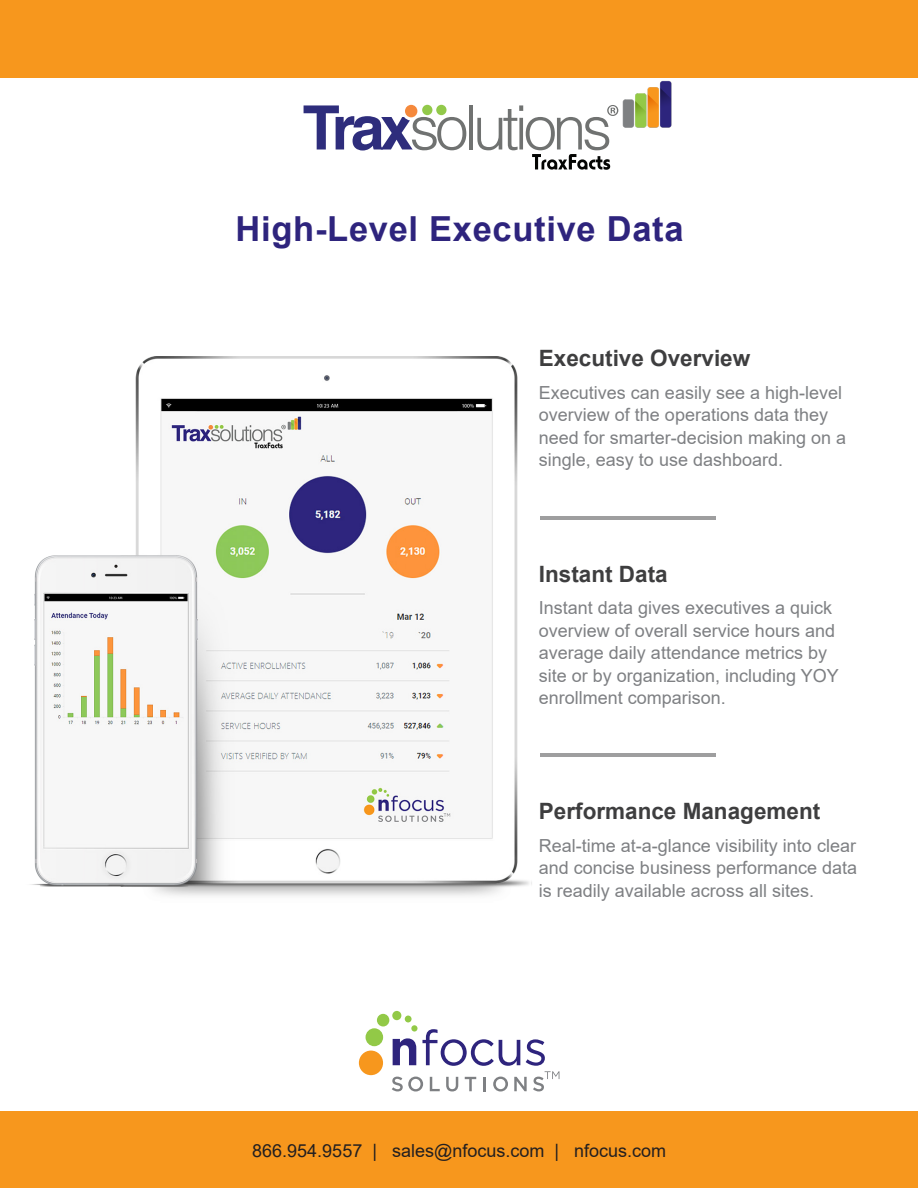
<style>
.page{position:relative;width:918px;height:1188px;background:#fff}
.page>*{position:absolute;margin:0;border:0;box-sizing:border-box;transform-origin:0 0}
.t1{font:700 34.5px "Arial";letter-spacing:.02em;color:#2e247d}
.t2{font:700 22.5px "Arial";color:#3e3e3f}
.t3{font:18px/22.5px "Arial";color:#7e8083}
.t4{font:18px "Arial";color:#231f20}
</style>
<div class="page">
<div style="left:0;top:1111px;width:918px;height:77px;background:#f7971d"></div>
<div style="left:0;top:0;width:918px;height:78px;background:#f7971d"></div>
<svg style="left:304px;top:105px;width:162px;height:46px"></svg>
<hr style="left:469px;top:105px;width:4px;height:44px;background:#707271">
<svg style="left:477px;top:105px;width:141px;height:65px"></svg>
<img style="left:622px;top:80px;width:50px;height:48px">
<img style="left:30px;top:356px;width:502px;height:540px">
<hr style="left:540px;top:516px;width:175px;height:3px;background:#3e3e3f">
<hr style="left:540px;top:753px;width:175px;height:3px;background:#3e3e3f">
<div style="left:366px;top:1028px;width:17px;height:18px;background:#92c947;border-radius:50%"></div>
<div style="left:377px;top:1014px;width:12px;height:12px;background:#92c947;border-radius:50%"></div>
<div style="left:359px;top:1051px;width:24px;height:24px;background:#f7971d;border-radius:50%"></div>
<div style="left:411px;top:1025px;width:7px;height:7px;background:#92c947;border-radius:50%"></div>
<div style="left:392px;top:1011px;width:9px;height:9px;background:#92c947;border-radius:50%"></div>
<div style="left:405px;top:1016px;width:7px;height:6px;background:#92c947;border-radius:50%"></div>
<svg style="left:392px;top:1029px;width:167px;height:63px"></svg>
<p class="t1" style="left:236px;top:204px;width:449px">High-Level Executive Data</p>
<p class="t2" style="left:539px;top:343px;width:213px">Executive Overview</p>
<p class="t3" style="left:539px;top:381px;width:309px">Executives can easily see a high-level overview of the operations data they need for smarter-decision making on a single, easy to use dashboard.</p>
<p class="t2" style="left:539px;top:558px;width:130px">Instant Data</p>
<p class="t3" style="left:539px;top:596px;width:301px">Instant data gives executives a quick overview of overall service hours and average daily attendance metrics by site or by organization, including YOY enrollment comparison.</p>
<p class="t2" style="left:539px;top:796px;width:283px">Performance Management</p>
<p class="t3" style="left:539px;top:834px;width:320px;text-align:justify">Real-time at-a-glance visibility into clear and concise business performance data is readily available across all sites.</p>
<p class="t4" style="left:252px;top:1139px;width:415px">866.954.9557 | sales@nfocus.com | nfocus.com</p>
</div>
